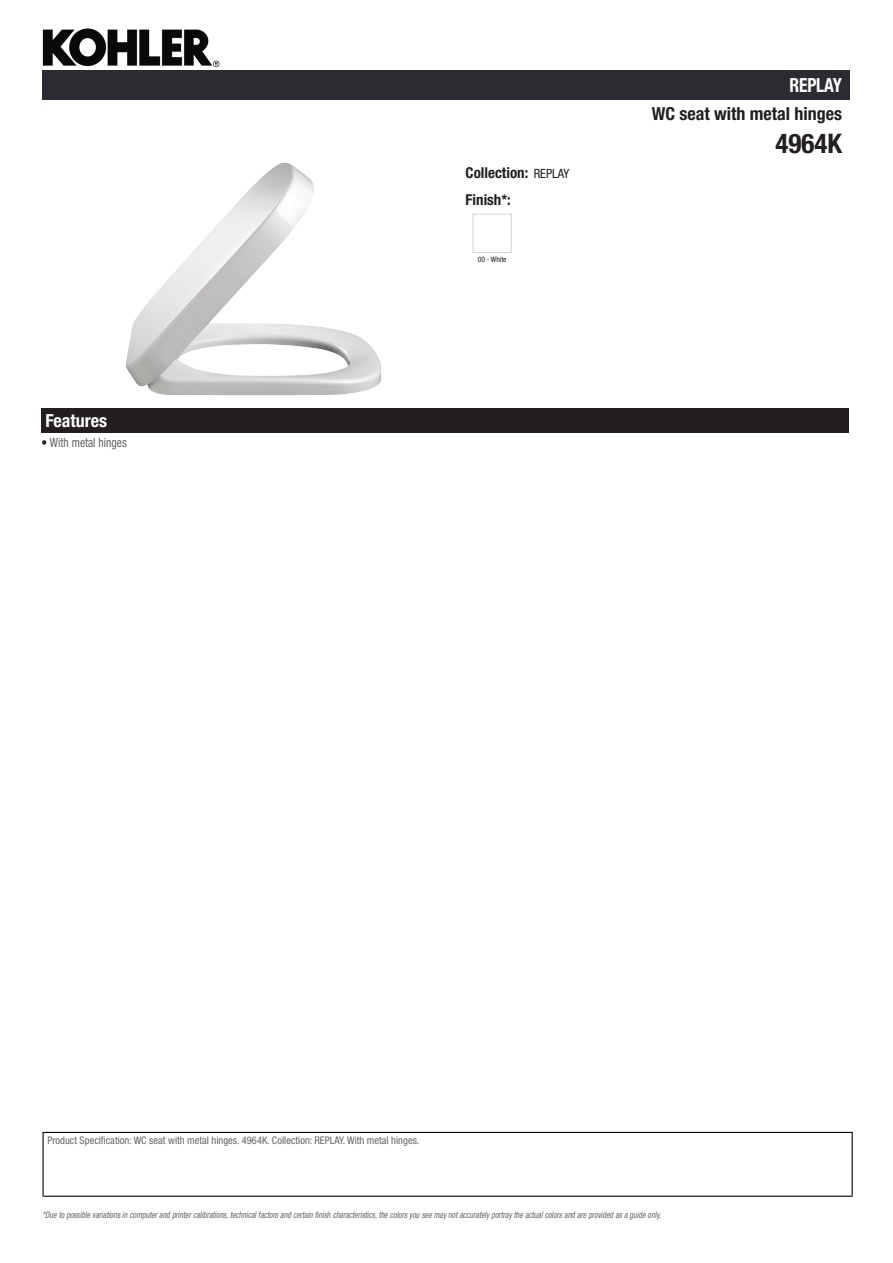
<style>
.page{position:relative;width:893px;height:1263px;background:#fff}
.page>*{position:absolute;margin:0;border:0;box-sizing:border-box;transform-origin:0 0}
.t1{font:700 condensed 27px "Helvetica Neue LT Std";color:#231f20}
.t2{font:700 condensed 19.5px "Helvetica Neue LT Std";letter-spacing:-.01em;color:#fff;scale:.9 1}
.t3{font:700 condensed 18px "Helvetica Neue LT Std";color:#231f20}
.t4{font:700 condensed 18px "Helvetica Neue LT Std";color:#fff}
.t5{font:700 condensed 15px/27.8px "Helvetica Neue LT Std";color:#231f20}
.t6{font:condensed 12.75px "Helvetica Neue LT Std";color:#626568;scale:.9 1}
.t7{font:condensed 10.5px "Helvetica Neue LT Std";color:#626568}
.t8{font:italic condensed 9px "Helvetica Neue LT Std";color:#626568;scale:.87 1}
.t9{font:condensed 7.5px "Helvetica Neue LT Std";color:#231f20}
.s1{color:#231f20}
.s2{font-weight:400;font-size:12.75px}
</style>
<div class="page">
<img style="left:42px;top:28px;width:188px;height:53px">
<img style="left:126px;top:163px;width:255px;height:233px">
<div style="left:473px;top:214px;width:39px;height:39px;border:1px solid #d3d4da"></div>
<div style="left:41px;top:408px;width:808px;height:25px;background:#231f20"></div>
<div style="left:43px;top:71px;width:807px;height:29px;background:#2a2c32"></div>
<hr style="left:43px;top:1132px;width:810px;height:1px;background:#040503">
<hr style="left:43px;top:1133px;width:1px;height:62px;background:#040503">
<hr style="left:852px;top:1133px;width:1px;height:62px;background:#040503">
<hr style="left:43px;top:1195px;width:810px;height:2px;background:#040503">
<h2 class="t2" style="left:789px;top:74px;width:60px">REPLAY</h2>
<h3 class="t3" style="left:652px;top:103px;width:192px">WC seat with metal hinges</h3>
<h3 class="t4" style="left:46px;top:410px;width:63px">Features</h3>
<h3 class="t6" style="left:41px;top:435px;width:96px"><span class="s1">•</span> With metal hinges</h3>
<h3 class="t5" style="left:466px;top:158px;width:105px">Collection: <span class="s2">REPLAY<br></span>Finish*:</h3>
<p class="t9" style="left:478px;top:255px;width:30px">00 - White</p>
<h1 class="t1" style="left:776px;top:127px;width:68px">4964K</h1>
<p class="t7" style="left:47px;top:1134px;width:374px">Product Specification: WC seat with metal hinges. 4964K. Collection: REPLAY. With metal hinges.</p>
<p class="t8" style="left:43px;top:1210px;width:714px">*Due to possible variationsin computerand printercalibrations,technicalfactorsand certain finish characteristics,the colorsyou see maynotaccuratelyportraythe actualcolorsand are provided asa guide only.</p>
</div>
